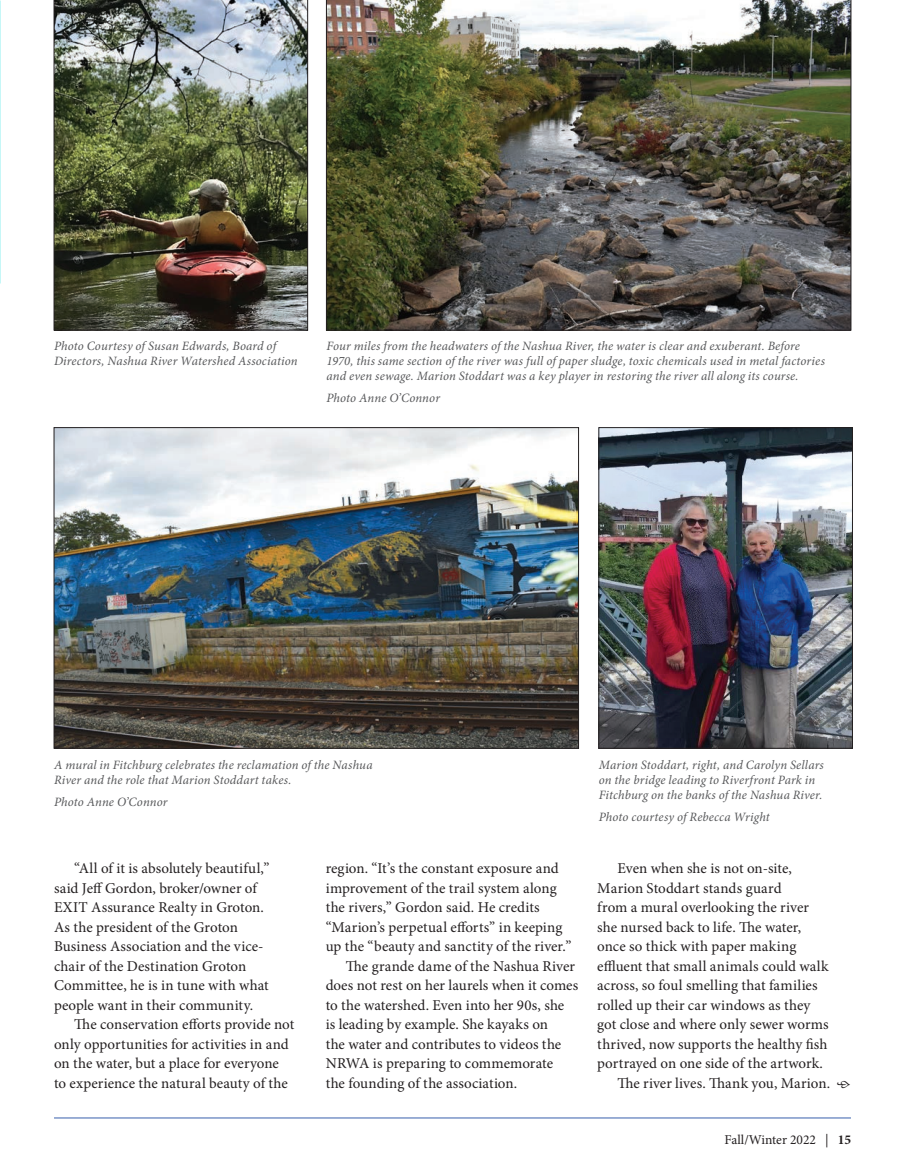
<style>
.page{position:relative;width:905px;height:1175px;background:#fff}
.page>*{position:absolute;margin:0;border:0;box-sizing:border-box;transform-origin:0 0}
.TOC_Titles{font:15px/19.5px "Minion Pro";color:#231f20}
.t1{font:13.5px "Minion Pro";color:#231f20}
.TOC_Titles-2{font:italic 12.75px/15px "Minion Pro";letter-spacing:.01em;color:#57585a}
.s1{font-weight:700}
</style>
<div class="page">
<hr style="left:0;top:0;width:1px;height:284px;background:#385fac">
<img style="left:54px;top:0;width:254px;height:330px">
<img style="left:600px;top:429px;width:250px;height:317px">
<div style="left:598px;top:427px;width:254px;height:321px;border:1px solid #231f20"></div>
<img style="left:326px;top:0;width:525px;height:330px">
<img style="left:56px;top:429px;width:520px;height:317px">
<hr style="left:54px;top:1117px;width:796px;height:1px;background:#385fac">
<p class="TOC_Titles-2" style="left:54px;top:338px;width:245px">Photo Courtesy of Susan Edwards, Board of<br>Directors, Nashua River Watershed Association</p>
<p class="TOC_Titles-2" style="left:326px;top:338px;width:500px">Four miles from the headwaters of the Nashua River, the water is clear and exuberant. Before<br>1970, this same section of the river was full of paper sludge, toxic chemicals used in metal factories and even sewage. Marion Stoddart was a key player in restoring the river all along its course.</p>
<p class="TOC_Titles-2" style="left:326px;top:390px;width:115px">Photo Anne O’Connor</p>
<p class="TOC_Titles-2" style="left:54px;top:757px;width:320px">A mural in Fitchburg celebrates the reclamation of the Nashua<br>River and the role that Marion Stoddart takes.</p>
<p class="TOC_Titles-2" style="left:54px;top:794px;width:115px">Photo Anne O’Connor</p>
<p class="TOC_Titles" style="left:54px;top:859px;width:217px;text-indent:20px">“All of it is absolutely beautiful,” said Jeff Gordon, broker/owner of EXIT Assurance Realty in Groton.<br>As the president of the Groton Business Association and the vice&shy;chair of the Destination Groton Committee, he is in tune with what people want in their community.</p>
<p class="TOC_Titles" style="left:54px;top:1015px;width:242px;text-indent:20px">The conservation efforts provide not only opportunities for activities in and on the water, but a place for everyone to experience the natural beauty of the</p>
<p class="TOC_Titles" style="left:326px;top:859px;width:247px">region. “It’s the constant exposure and improvement of the trail system along the rivers,” Gordon said. He credits “Marion’s perpetual efforts” in keeping up the “beauty and sanctity of the river.”</p>
<p class="TOC_Titles" style="left:326px;top:956px;width:254px;text-indent:20px">The grande dame of the Nashua River does not rest on her laurels when it comes to the watershed. Even into her 90s, she<br>is leading by example. She kayaks on<br>the water and contributes to videos the NRWA is preparing to commemorate<br>the founding of the association.</p>
<p class="TOC_Titles-2" style="left:599px;top:757px;width:226px">Marion Stoddart, right, and Carolyn Sellars on the bridge leading to Riverfront Park in<br>Fitchburg on the banks of the Nashua River.</p>
<p class="TOC_Titles-2" style="left:599px;top:809px;width:172px">Photo courtesy of Rebecca Wright</p>
<p class="TOC_Titles" style="left:597px;top:859px;width:233px;text-indent:20px">Even when she is not on-site, Marion Stoddart stands guard<br>from a mural overlooking the river she nursed back to life. The water, once so thick with paper making effluent that small animals could walk across, so foul smelling that families rolled up their car windows as they got close and where only sewer worms thrived, now supports the healthy fish portrayed on one side of the artwork.</p>
<p class="TOC_Titles" style="left:617px;top:1073px;width:235px">The river lives. Thank you, Marion. •</p>
<p class="t1" style="left:724px;top:1130px;width:128px">Fall/Winter 2022 | <span class="s1">15</span></p>
</div>
